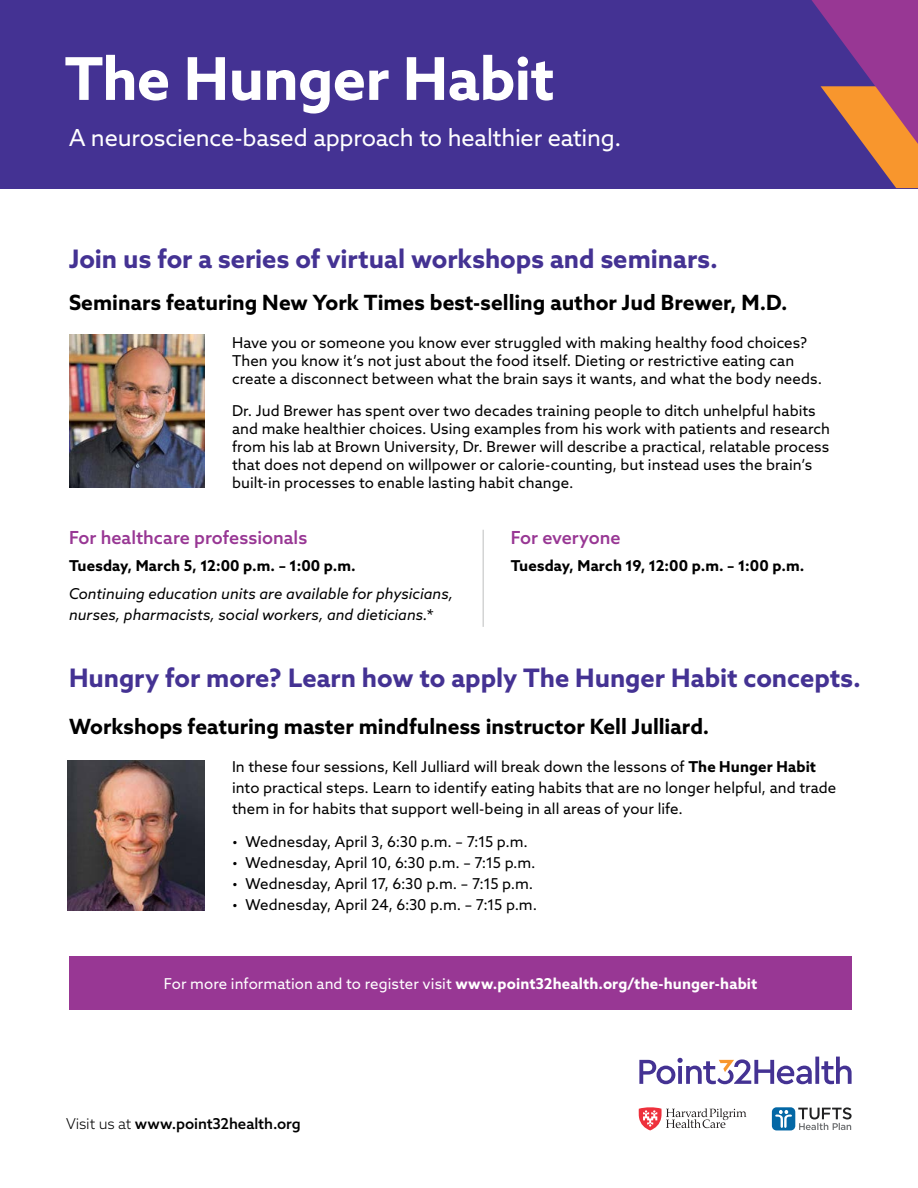
<style>
.page{position:relative;width:918px;height:1188px;background:#fff}
.page>*{position:absolute;margin:0;border:0;box-sizing:border-box;transform-origin:0 0}
.t1{font:700 59.1px "Azo Sans";letter-spacing:-.01em;color:#fff}
.t2{font:700 25.5px "Azo Sans";color:#443293}
.t3{font:23.55px "Azo Sans";letter-spacing:-.01em;color:#fff}
.t4{font:700 21px "Azo Sans";color:#000}
.t5{font:500 18px "Azo Sans";color:#983794}
.t6{font:15px/18px "Azo Sans";letter-spacing:.005em;color:#000}
.t7{font:italic 15px/21px "Azo Sans";color:#000}
.t8{font:700 15px "Azo Sans";letter-spacing:.01em;color:#fff}
.t9{font:700 15px "Azo Sans";letter-spacing:.01em;color:#000}
.t10{font:500 15px "Azo Sans";letter-spacing:-.005em;color:#000}
.s1{font-weight:700}
.s2{font-weight:400}
.s3{font-weight:300}
</style>
<div class="page">
<div style="left:0;top:0;width:918px;height:188px;background:#443293"></div>
<svg style="left:811px;top:0;width:107px;height:188px"></svg>
<img style="left:69px;top:335px;width:136px;height:153px">
<img style="left:68px;top:761px;width:137px;height:149px">
<hr style="left:482px;top:530px;width:2px;height:97px;background:#d3d4d4">
<div style="left:69px;top:956px;width:783px;height:54px;background:#983794"></div>
<svg style="left:772px;top:1107px;width:80px;height:23px"></svg>
<svg style="left:639px;top:1107px;width:107px;height:23px"></svg>
<svg style="left:639px;top:1057px;width:213px;height:27px"></svg>
<h1 class="t1" style="left:65px;top:40px;width:491px">The Hunger Habit</h1>
<h3 class="t3" style="left:69px;top:123px;width:554px">A neuroscience-based approach to healthier eating.</h3>
<h2 class="t2" style="left:69px;top:242px;width:650px">Join us for a series of virtual workshops and seminars.</h2>
<h3 class="t4" style="left:69px;top:289px;width:720px">Seminars featuring New York Times best-selling author Jud Brewer, M.D.</h3>
<p class="t6" style="left:232px;top:334px;width:592px">Have you or someone you know ever struggled with making healthy food choices?<br>Then you know it’s not just about the food itself. Dieting or restrictive eating can create a disconnect between what the brain says it wants, and what the body needs.</p>
<p class="t6" style="left:232px;top:401px;width:600px">Dr. Jud Brewer has spent over two decades training people to ditch unhelpful habits and make healthier choices. Using examples from his work with patients and research from his lab at Brown University, Dr. Brewer will describe a practical, relatable process that does not depend on willpower or calorie-counting, but instead uses the brain’s built-in processes to enable lasting habit change.</p>
<p class="t5" style="left:69px;top:526px;width:240px">For healthcare professionals</p>
<p class="t9" style="left:69px;top:556px;width:288px">Tuesday, March 5, 12:00 p.m. – 1:00 p.m.</p>
<p class="t7" style="left:69px;top:583px;width:386px">Continuing education units are available for physicians, nurses, pharmacists, social workers, and dieticians.*</p>
<p class="t5" style="left:511px;top:526px;width:111px">For everyone</p>
<p class="t9" style="left:511px;top:556px;width:295px">Tuesday, March 19, 12:00 p.m. – 1:00 p.m.</p>
<h2 class="t2" style="left:69px;top:661px;width:794px">Hungry for more? Learn how to apply The Hunger Habit concepts.</h2>
<h3 class="t4" style="left:69px;top:713px;width:642px">Workshops featuring master mindfulness instructor Kell Julliard.</h3>
<p class="t6" style="left:232px;top:756px;width:606px;line-height:21px">In these four sessions, Kell Julliard will break down the lessons of <span class="s1">The Hunger Habit </span>into practical steps. Learn to identify eating habits that are no longer helpful, and trade them in for habits that support well-being in all areas of your life.</p>
<p class="t6" style="left:232px;top:833px;width:297px">• Wednesday, April 3, 6:30 p.m. – 7:15 p.m.</p>
<p class="t6" style="left:232px;top:854px;width:305px">• Wednesday, April 10, 6:30 p.m. – 7:15 p.m.</p>
<p class="t6" style="left:232px;top:875px;width:303px">• Wednesday, April 17, 6:30 p.m. – 7:15 p.m.</p>
<p class="t6" style="left:232px;top:896px;width:307px">• Wednesday, April 24, 6:30 p.m. – 7:15 p.m.</p>
<p class="t8" style="left:164px;top:974px;width:595px"><span class="s2">For more information and to register visit</span> www.point32health.org/the-hunger-habit</p>
<p class="t10" style="left:66px;top:1114px;width:236px"><span class="s3">Visit us at</span> www.point32health.org</p>
</div>
